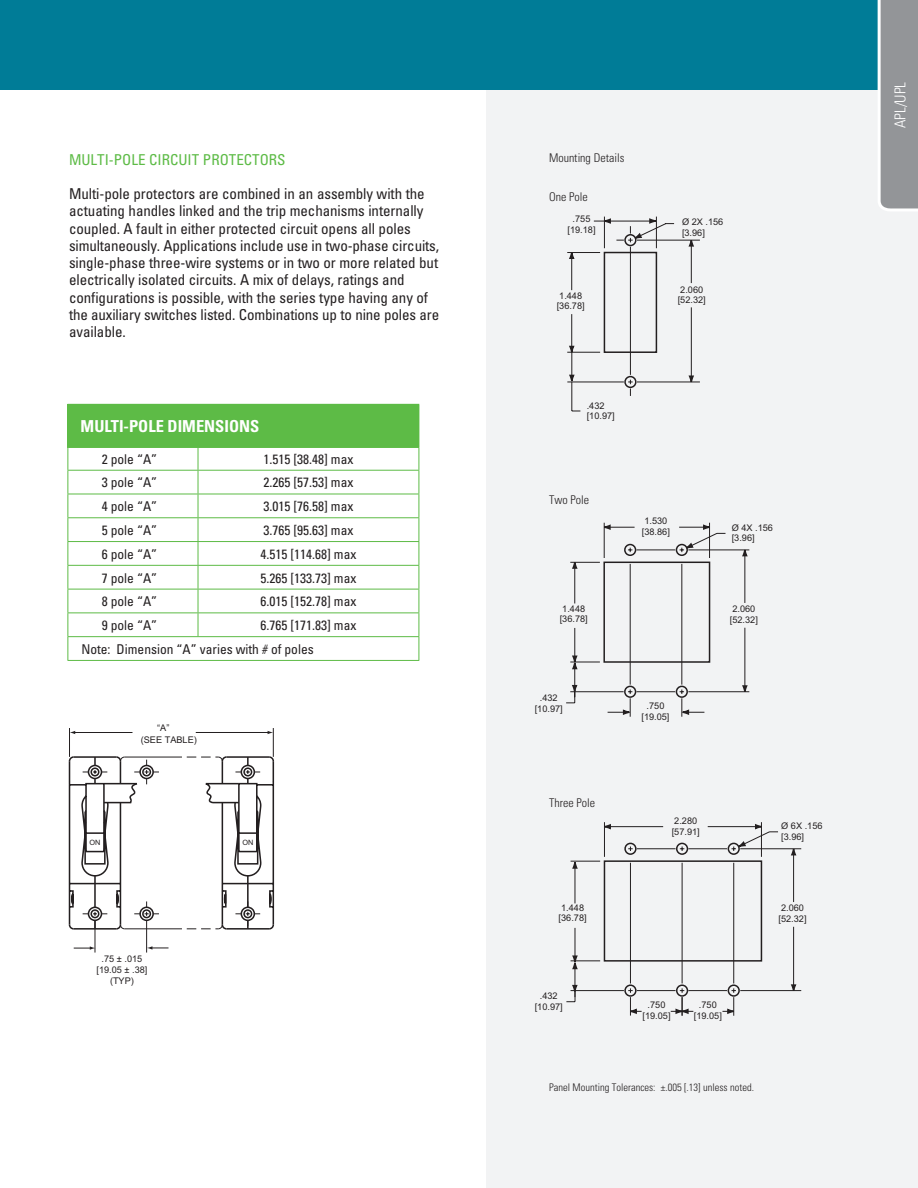
<style>
.page{position:relative;width:918px;height:1188px;background:#fff}
.page>*{position:absolute;margin:0;border:0;box-sizing:border-box;transform-origin:0 0}
.t1{font:700 condensed 16.5px "Univers";color:#fff}
.t2{font:condensed 15px/17.2px "Univers";letter-spacing:-.005em;color:#231f20}
.t3{font:condensed 15px "Univers";color:#5dbb46}
.t4{font:300 condensed 15px "Univers";letter-spacing:-.005em;color:#fff}
.t5{font:condensed 13.5px "Univers";color:#231f20}
.t6{font:300 condensed 12px "Univers";color:#231f20}
.t7{font:300 condensed 10.5px "Univers";color:#231f20}
.t8{font:9.15px/10.6px "Arial";color:#231f20}
.t9{font:7.35px "Arial";color:#231f20}
</style>
<div class="page">
<div style="left:486px;top:0;width:432px;height:1188px;background:#f2f3f4"></div>
<svg style="left:69px;top:728px;width:205px;height:225px"></svg>
<hr style="left:571px;top:990px;width:53px;height:1px;background:#231f20">
<hr style="left:609px;top:826px;width:54px;height:1px;background:#231f20">
<svg style="left:605px;top:824px;width:7px;height:6px"></svg>
<hr style="left:708px;top:826px;width:49px;height:1px;background:#231f20">
<hr style="left:604px;top:822px;width:1px;height:35px;background:#231f20">
<hr style="left:761px;top:822px;width:1px;height:35px;background:#231f20">
<hr style="left:637px;top:848px;width:39px;height:1px;background:#231f20">
<hr style="left:637px;top:990px;width:39px;height:1px;background:#231f20">
<hr style="left:630px;top:863px;width:1px;height:120px;background:#231f20">
<svg style="left:624px;top:842px;width:13px;height:13px"></svg>
<hr style="left:740px;top:990px;width:61px;height:1px;background:#231f20">
<hr style="left:740px;top:848px;width:61px;height:1px;background:#231f20">
<div style="left:604px;top:860px;width:158px;height:102px;border:2px solid #231f20"></div>
<hr style="left:688px;top:990px;width:39px;height:1px;background:#231f20">
<hr style="left:682px;top:863px;width:1px;height:120px;background:#231f20">
<hr style="left:733px;top:863px;width:1px;height:120px;background:#231f20">
<hr style="left:688px;top:848px;width:39px;height:1px;background:#231f20">
<svg style="left:675px;top:842px;width:14px;height:13px"></svg>
<hr style="left:574px;top:667px;width:1px;height:30px;background:#231f20">
<hr style="left:570px;top:691px;width:54px;height:1px;background:#231f20">
<svg style="left:571px;top:628px;width:8px;height:46px"></svg>
<hr style="left:574px;top:567px;width:1px;height:36px;background:#231f20">
<svg style="left:571px;top:561px;width:8px;height:9px"></svg>
<hr style="left:570px;top:662px;width:30px;height:1px;background:#231f20">
<hr style="left:570px;top:562px;width:30px;height:1px;background:#231f20">
<hr style="left:745px;top:628px;width:1px;height:59px;background:#231f20">
<svg style="left:741px;top:685px;width:8px;height:8px"></svg>
<hr style="left:744px;top:554px;width:1px;height:49px;background:#231f20">
<svg style="left:741px;top:549px;width:8px;height:8px"></svg>
<hr style="left:688px;top:691px;width:61px;height:1px;background:#231f20">
<hr style="left:688px;top:550px;width:61px;height:1px;background:#231f20">
<svg style="left:592px;top:523px;width:134px;height:194px"></svg>
<hr style="left:571px;top:347px;width:1px;height:30px;background:#231f20">
<svg style="left:568px;top:374px;width:12px;height:38px"></svg>
<hr style="left:567px;top:382px;width:57px;height:1px;background:#231f20">
<hr style="left:571px;top:314px;width:1px;height:34px;background:#231f20">
<svg style="left:568px;top:345px;width:8px;height:19px"></svg>
<hr style="left:571px;top:257px;width:1px;height:33px;background:#231f20">
<svg style="left:569px;top:253px;width:6px;height:7px"></svg>
<hr style="left:567px;top:352px;width:33px;height:1px;background:#231f20">
<hr style="left:567px;top:252px;width:33px;height:1px;background:#231f20">
<hr style="left:691px;top:245px;width:1px;height:38px;background:#231f20">
<svg style="left:687px;top:239px;width:8px;height:8px"></svg>
<hr style="left:691px;top:307px;width:1px;height:70px;background:#231f20">
<svg style="left:687px;top:375px;width:8px;height:7px"></svg>
<hr style="left:637px;top:240px;width:63px;height:1px;background:#231f20">
<hr style="left:637px;top:382px;width:63px;height:1px;background:#231f20">
<svg style="left:592px;top:217px;width:83px;height:179px"></svg>
<svg style="left:566px;top:684px;width:13px;height:19px"></svg>
<svg style="left:618px;top:984px;width:24px;height:32px"></svg>
<svg style="left:670px;top:984px;width:24px;height:32px"></svg>
<svg style="left:722px;top:984px;width:24px;height:32px"></svg>
<hr style="left:793px;top:927px;width:1px;height:59px;background:#231f20">
<svg style="left:790px;top:984px;width:8px;height:8px"></svg>
<hr style="left:793px;top:854px;width:1px;height:48px;background:#231f20">
<svg style="left:790px;top:848px;width:8px;height:8px"></svg>
<hr style="left:575px;top:967px;width:1px;height:30px;background:#231f20">
<svg style="left:571px;top:928px;width:29px;height:46px"></svg>
<hr style="left:575px;top:867px;width:1px;height:36px;background:#231f20">
<svg style="left:571px;top:860px;width:29px;height:9px"></svg>
<svg style="left:566px;top:984px;width:13px;height:19px"></svg>
<svg style="left:727px;top:823px;width:52px;height:33px"></svg>
<div style="left:68px;top:404px;width:351px;height:43px;background:#5dbb46"></div>
<svg style="left:69px;top:448px;width:350px;height:212px"></svg>
<hr style="left:419px;top:405px;width:1px;height:42px;background:#5dbb46">
<svg style="left:68px;top:448px;width:1px;height:212px"></svg>
<hr style="left:68px;top:447px;width:130px;height:1px;background:#5dbb46">
<hr style="left:198px;top:447px;width:221px;height:1px;background:#5dbb46">
<svg style="left:198px;top:448px;width:1px;height:188px"></svg>
<hr style="left:68px;top:470px;width:130px;height:1px;background:#5dbb46">
<hr style="left:198px;top:470px;width:221px;height:1px;background:#5dbb46">
<hr style="left:68px;top:494px;width:130px;height:1px;background:#5dbb46">
<hr style="left:198px;top:494px;width:221px;height:1px;background:#5dbb46">
<hr style="left:68px;top:517px;width:130px;height:1px;background:#5dbb46">
<hr style="left:198px;top:517px;width:221px;height:1px;background:#5dbb46">
<hr style="left:68px;top:541px;width:130px;height:1px;background:#5dbb46">
<hr style="left:198px;top:541px;width:221px;height:1px;background:#5dbb46">
<hr style="left:68px;top:565px;width:130px;height:1px;background:#5dbb46">
<hr style="left:198px;top:565px;width:221px;height:1px;background:#5dbb46">
<hr style="left:68px;top:589px;width:130px;height:1px;background:#5dbb46">
<hr style="left:198px;top:589px;width:221px;height:1px;background:#5dbb46">
<hr style="left:68px;top:613px;width:130px;height:1px;background:#5dbb46">
<hr style="left:198px;top:613px;width:221px;height:1px;background:#5dbb46">
<hr style="left:68px;top:636px;width:130px;height:1px;background:#5dbb46">
<hr style="left:198px;top:636px;width:221px;height:1px;background:#5dbb46">
<hr style="left:68px;top:660px;width:130px;height:1px;background:#5dbb46">
<hr style="left:198px;top:660px;width:221px;height:1px;background:#5dbb46">
<svg style="left:419px;top:448px;width:1px;height:212px"></svg>
<div style="left:0;top:0;width:918px;height:90px;background:#007c97"></div>
<svg style="left:877px;top:0;width:41px;height:211px;background:#9c9ea1"></svg>
<p class="t3" style="left:69px;top:150px;width:218px">MULTI-POLE CIRCUIT PROTECTORS</p>
<p class="t2" style="left:69px;top:185px;width:372px">Multi-pole protectors are combined in an assembly with the actuating handles linked and the trip mechanisms internally coupled. A fault in either protected circuit opens all poles simultaneously. Applications include use in two-phase circuits, single-phase three-wire systems or in two or more related but electrically isolated circuits. A mix of delays, ratings and configurations is possible, with the series type having any of the auxiliary switches listed. Combinations up to nine poles are available.</p>
<p class="t1" style="left:81px;top:416px;width:180px">MULTI-POLE DIMENSIONS</p>
<p class="t5" style="left:102px;top:451px;width:57px">2 pole “A”</p>
<p class="t5" style="left:263px;top:451px;width:91px">1.515 [38.48] max</p>
<p class="t5" style="left:102px;top:474px;width:57px">3 pole “A”</p>
<p class="t5" style="left:263px;top:474px;width:91px">2.265 [57.53] max</p>
<p class="t5" style="left:102px;top:498px;width:57px">4 pole “A”</p>
<p class="t5" style="left:263px;top:498px;width:91px">3.015 [76.58] max</p>
<p class="t5" style="left:102px;top:522px;width:57px">5 pole “A”</p>
<p class="t5" style="left:263px;top:522px;width:91px">3.765 [95.63] max</p>
<p class="t5" style="left:102px;top:545px;width:57px">6 pole “A”</p>
<p class="t5" style="left:261px;top:545px;width:97px">4.515 [114.68] max</p>
<p class="t5" style="left:102px;top:569px;width:57px">7 pole “A”</p>
<p class="t5" style="left:261px;top:569px;width:97px">5.265 [133.73] max</p>
<p class="t5" style="left:102px;top:593px;width:57px">8 pole “A”</p>
<p class="t5" style="left:261px;top:593px;width:97px">6.015 [152.78] max</p>
<p class="t5" style="left:102px;top:617px;width:57px">9 pole “A”</p>
<p class="t5" style="left:261px;top:617px;width:97px">6.765 [171.83] max</p>
<p class="t5" style="left:81px;top:641px;width:234px">Note: Dimension “A” varies with # of poles</p>
<p class="t8" style="left:157px;top:723px;width:14px">“A”</p>
<p class="t8" style="left:141px;top:735px;width:58px">(SEE TABLE)</p>
<p class="t9" style="left:90px;top:840px;width:13px">ON</p>
<p class="t9" style="left:242px;top:840px;width:13px">ON</p>
<p class="t8" style="left:96px;top:955px;width:52px;text-align:center">.75 ± .015 [19.05 ± .38] (TYP)</p>
<p class="t6" style="left:549px;top:151px;width:77px">Mounting Details</p>
<p class="t6" style="left:549px;top:189px;width:40px">One Pole</p>
<p class="t8" style="left:568px;top:215px;width:30px;text-align:center">.755 [19.18]</p>
<p class="t8" style="left:557px;top:291px;width:30px">1.448 [36.78]</p>
<p class="t8" style="left:682px;top:218px;width:43px">Ø 2X .156 [3.96]</p>
<p class="t8" style="left:678px;top:285px;width:30px">2.060 [52.32]</p>
<p class="t8" style="left:587px;top:401px;width:30px">.432 [10.97]</p>
<p class="t6" style="left:549px;top:493px;width:42px">Two Pole</p>
<p class="t8" style="left:642px;top:517px;width:30px">1.530 [38.86]</p>
<p class="t8" style="left:732px;top:523px;width:43px">Ø 4X .156 [3.96]</p>
<p class="t8" style="left:560px;top:604px;width:30px">1.448 [36.78]</p>
<p class="t8" style="left:730px;top:604px;width:30px">2.060 [52.32]</p>
<p class="t8" style="left:535px;top:694px;width:30px;text-align:center">.432 [10.97]</p>
<p class="t8" style="left:641px;top:702px;width:30px;text-align:center">.750 [19.05]</p>
<p class="t6" style="left:549px;top:796px;width:48px">Three Pole</p>
<p class="t8" style="left:559px;top:903px;width:30px">1.448 [36.78]</p>
<p class="t8" style="left:672px;top:816px;width:30px">2.280 [57.91]</p>
<p class="t8" style="left:781px;top:821px;width:43px">Ø 6X .156 [3.96]</p>
<p class="t8" style="left:779px;top:903px;width:30px">2.060 [52.32]</p>
<p class="t8" style="left:535px;top:991px;width:30px;text-align:center">.432 [10.97]</p>
<p class="t8" style="left:643px;top:1001px;width:30px;text-align:center">.750 [19.05]</p>
<p class="t8" style="left:694px;top:1001px;width:30px;text-align:center">.750 [19.05]</p>
<p class="t7" style="left:549px;top:1081px;width:207px">Panel Mounting Tolerances: ±.005 [.13] unless noted.</p>
<p class="t4" style="left:891px;top:128px;width:48px;rotate:-90deg">APL/UPL</p>
</div>
